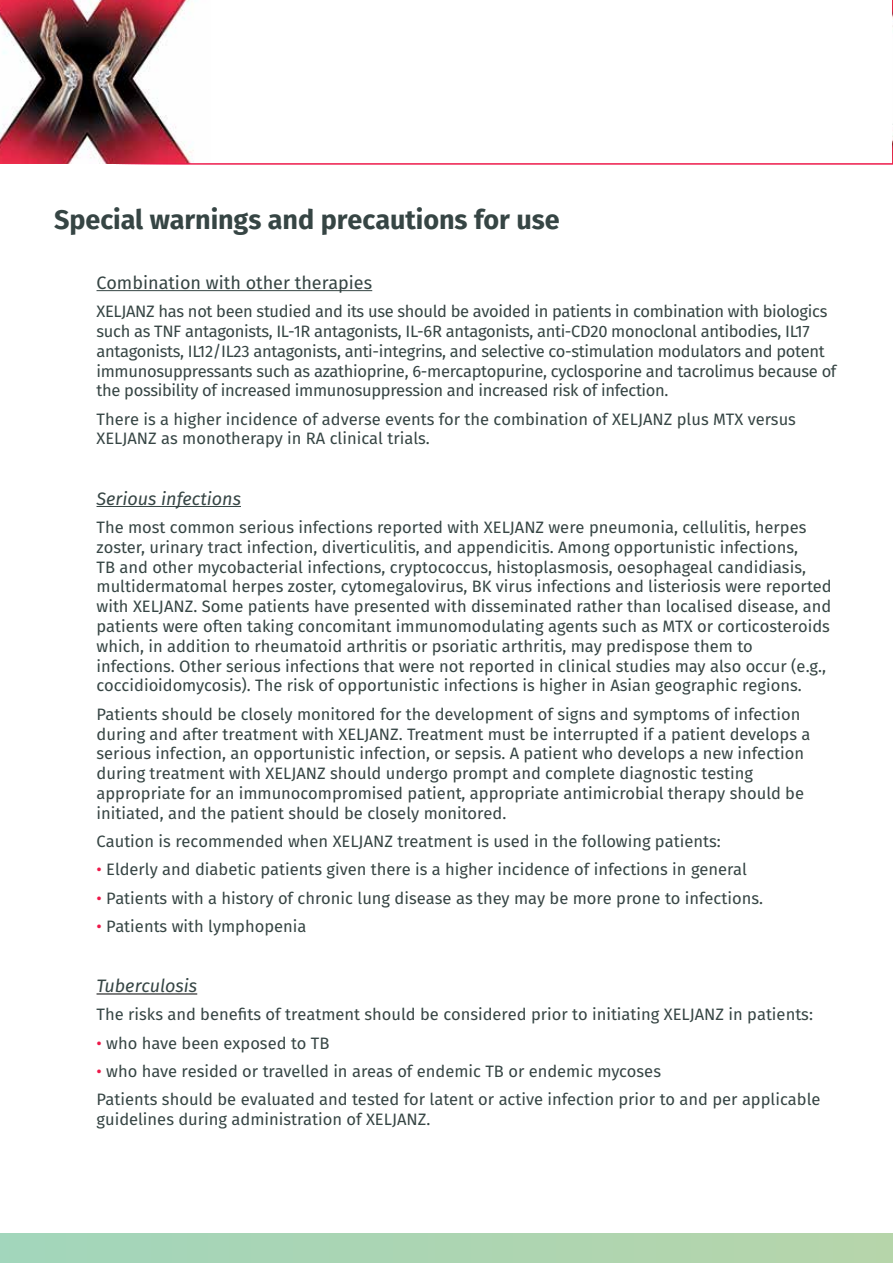
<style>
.page{position:relative;width:893px;height:1263px;background:#fff}
.page>*{position:absolute;margin:0;border:0;box-sizing:border-box;transform-origin:0 0}
.t1{font:700 27px "Fira Sans";letter-spacing:-.005em;color:#364544}
.t2{font:18px "Fira Sans";color:#364544}
.t3{font:italic 18px "Fira Sans";color:#364544}
.t4{font:16.5px/19.8px "Fira Sans";color:#364544}
.t5{font:16.5px/19.8px "Fira Sans";letter-spacing:-.02em;color:#364544}
.s1{color:#ed1849}
</style>
<div class="page">
<svg style="left:0;top:1233px;width:893px;height:30px;background:#abd5b2"></svg>
<img style="left:892px;top:0;width:1px;height:163px">
<img style="left:0;top:0;width:196px;height:164px">
<hr style="left:112px;top:163px;width:781px;height:2px;background:#ed1849">
<hr style="left:97px;top:290px;width:275px;height:1px;background:#364544">
<hr style="left:97px;top:506px;width:144px;height:1px;background:#364544">
<hr style="left:97px;top:993px;width:100px;height:1px;background:#000">
<h1 class="t1" style="left:54px;top:200px;width:507px">Special warnings and precautions for use</h1>
<p class="t2" style="left:97px;top:270px;width:277px">Combination with other therapies</p>
<p class="t5" style="left:97px;top:301px;width:741px">XELJANZ has not been studied and its use should be avoided in patients in combination with biologics such as TNF antagonists, IL-1R antagonists, IL-6R antagonists, anti-CD20 monoclonal antibodies, IL17 antagonists, IL12/IL23 antagonists, anti-integrins, and selective co-stimulation modulators and potent immunosuppressants such as azathioprine, 6-mercaptopurine, cyclosporine and tacrolimus because of the possibility of increased immunosuppression and increased risk of infection.</p>
<p class="t4" style="left:97px;top:409px;width:701px">There is a higher incidence of adverse events for the combination of XELJANZ plus MTX versus<br>XELJANZ as monotherapy in RA clinical trials.</p>
<p class="t3" style="left:97px;top:486px;width:146px">Serious infections</p>
<p class="t4" style="left:97px;top:517px;width:737px">The most common serious infections reported with XELJANZ were pneumonia, cellulitis, herpes zoster, urinary tract infection, diverticulitis, and appendicitis. Among opportunistic infections,<br>TB and other mycobacterial infections, cryptococcus, histoplasmosis, oesophageal candidiasis, multidermatomal herpes zoster, cytomegalovirus, BK virus infections and listeriosis were reported with XELJANZ. Some patients have presented with disseminated rather than localised disease, and patients were often taking concomitant immunomodulating agents such as MTX or corticosteroids which, in addition to rheumatoid arthritis or psoriatic arthritis, may predispose them to infections. Other serious infections that were not reported in clinical studies may also occur (e.g., coccidioidomycosis). The risk of opportunistic infections is higher in Asian geographic regions.</p>
<p class="t4" style="left:97px;top:704px;width:715px">Patients should be closely monitored for the development of signs and symptoms of infection during and after treatment with XELJANZ. Treatment must be interrupted if a patient develops a serious infection, an opportunistic infection, or sepsis. A patient who develops a new infection during treatment with XELJANZ should undergo prompt and complete diagnostic testing appropriate for an immunocompromised patient, appropriate antimicrobial therapy should be initiated, and the patient should be closely monitored.</p>
<p class="t4" style="left:97px;top:831px;width:626px">Caution is recommended when XELJANZ treatment is used in the following patients:</p>
<p class="t4" style="left:97px;top:860px;width:652px"><span class="s1">•</span> Elderly and diabetic patients given there is a higher incidence of infections in general</p>
<p class="t4" style="left:97px;top:888px;width:668px"><span class="s1">•</span> Patients with a history of chronic lung disease as they may be more prone to infections.</p>
<p class="t4" style="left:97px;top:916px;width:212px"><span class="s1">•</span> Patients with lymphopenia</p>
<p class="t3" style="left:97px;top:973px;width:102px">Tuberculosis</p>
<p class="t4" style="left:97px;top:1005px;width:718px">The risks and benefits of treatment should be considered prior to initiating XELJANZ in patients:</p>
<p class="t4" style="left:97px;top:1033px;width:234px"><span class="s1">•</span> who have been exposed to TB</p>
<p class="t4" style="left:97px;top:1057px;width:725px;line-height:28.3px"><span class="s1">•</span> who have resided or travelled in areas of endemic TB or endemic mycoses<br>Patients should be evaluated and tested for latent or active infection prior to and per applicable</p>
<p class="t4" style="left:97px;top:1109px;width:335px">guidelines during administration of XELJANZ.</p>
</div>
